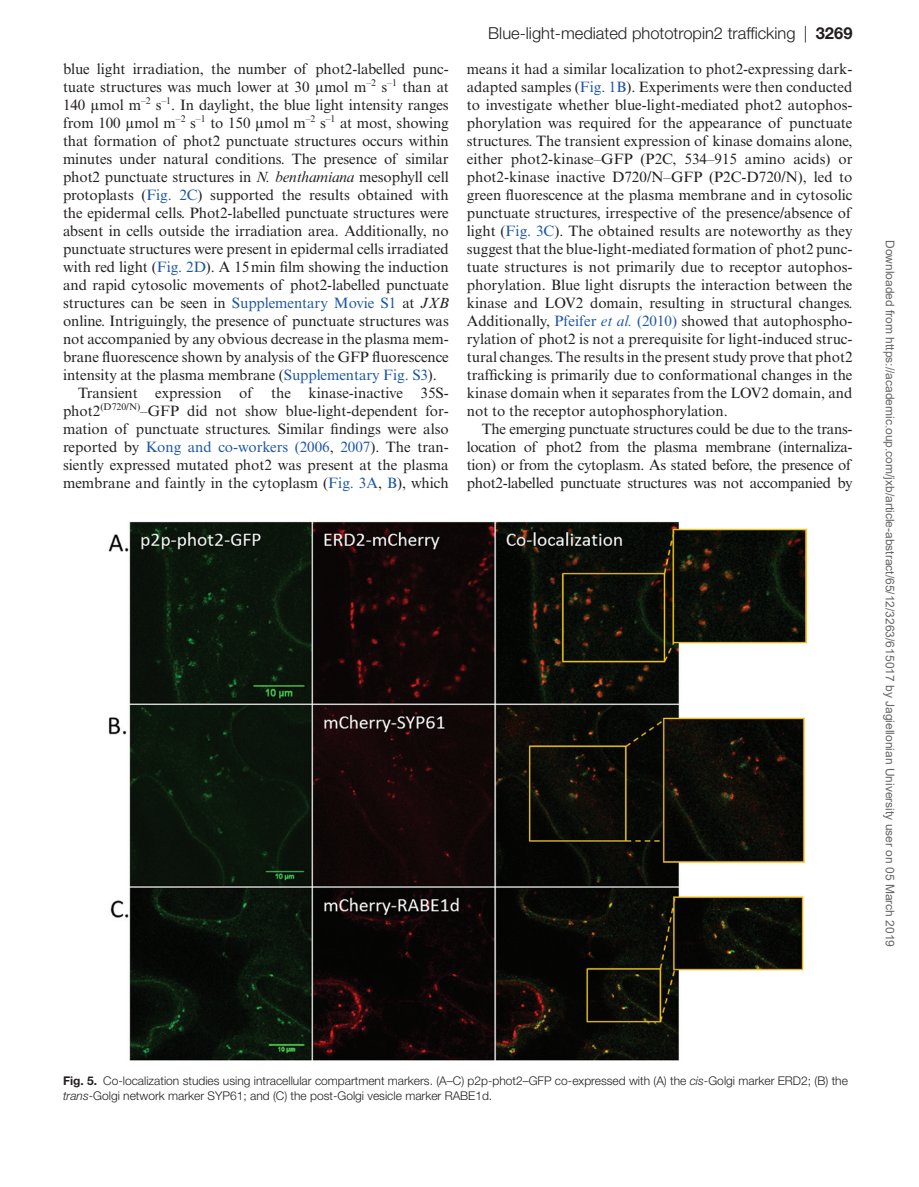
<style>
.page{position:relative;width:919px;height:1187px;background:#fff}
.page>*{position:absolute;margin:0;border:0;box-sizing:border-box;transform-origin:0 0}
.t1{font:300 16.5px "Helvetica Neue LT Std";color:#231f20}
.t2{font:15px/18px "Times New Roman MT Std";letter-spacing:-.005em;color:#231f20;text-align:justify}
.t3{font:300 12px/15px "Helvetica Neue LT Std";color:#231f20}
.t4{font:12px "Arial";color:#666}
.s1{font-family:"Gandhari Unicode"}
.s2{font-style:italic}
.s3{color:#1e56a6}
.s4{font-weight:700}
.s5{font-style:italic;color:#1e56a6}
</style>
<div class="page">
<img style="left:109px;top:521px;width:697px;height:539px">
<p class="t2" style="left:63px;top:60px;width:387px">blue light irradiation, the number of phot2-labelled punc-</p>
<p class="t2" style="left:63px;top:78px;width:387px">tuate structures was much lower at 30 <span class="s1">μ</span>mol m<sup>–2</sup> s<sup>–1</sup> than at</p>
<p class="t2" style="left:63px;top:96px;width:387px">140 <span class="s1">μ</span>mol m<sup>–2</sup> s<sup>–1</sup>. In daylight, the blue light intensity ranges</p>
<p class="t2" style="left:63px;top:114px;width:387px">from 100 <span class="s1">μ</span>mol m<sup>–2</sup> s<sup>–1</sup> to 150 <span class="s1">μ</span>mol m<sup>–2</sup> s<sup>–1</sup> at most, showing</p>
<p class="t2" style="left:63px;top:132px;width:387px">that formation of phot2 punctuate structures occurs within</p>
<p class="t2" style="left:63px;top:150px;width:387px">minutes under natural conditions. The presence of similar</p>
<p class="t2" style="left:63px;top:168px;width:387px">phot2 punctuate structures in <span class="s2">N. benthamiana</span> mesophyll cell</p>
<p class="t2" style="left:63px;top:186px;width:387px">protoplasts (<span class="s3">Fig. 2C</span>) supported the results obtained with</p>
<p class="t2" style="left:63px;top:204px;width:387px">the epidermal cells. Phot2-labelled punctuate structures were</p>
<p class="t2" style="left:63px;top:222px;width:387px">absent in cells outside the irradiation area. Additionally, no</p>
<p class="t2" style="left:63px;top:240px;width:387px">punctuate structures were present in epidermal cells irradiated</p>
<p class="t2" style="left:63px;top:258px;width:387px">with red light (<span class="s3">Fig. 2D</span>). A 15min film showing the induction</p>
<p class="t2" style="left:63px;top:276px;width:387px">and rapid cytosolic movements of phot2-labelled punctuate</p>
<p class="t2" style="left:63px;top:294px;width:387px">structures can be seen in <span class="s3">Supplementary Movie S1</span> at <span class="s2">JXB</span></p>
<p class="t2" style="left:63px;top:312px;width:387px">online. Intriguingly, the presence of punctuate structures was</p>
<p class="t2" style="left:63px;top:330px;width:387px">not accompanied by any obvious decrease in the plasma mem-</p>
<p class="t2" style="left:63px;top:348px;width:387px">brane fluorescence shown by analysis of the GFP fluorescence</p>
<p class="t2" style="left:63px;top:366px;width:375px">intensity at the plasma membrane (<span class="s3">Supplementary Fig. S3</span>).</p>
<p class="t2" style="left:78px;top:384px;width:176px">Transient expression of</p>
<p class="t2" style="left:63px;top:384px;width:387px;text-indent:208px">the kinase-inactive 35S&shy;phot2<sup>(D720/N)</sup>–GFP did not show blue-light-dependent for&shy;mation of punctuate structures. Similar findings were also reported by <span class="s3">Kong and co-workers (2006</span>, <span class="s3">2007</span>). The tran&shy;siently expressed mutated phot2 was present at the plasma membrane and faintly in the cytoplasm (<span class="s3">Fig. 3A</span>, <span class="s3">B</span>), which</p>
<p class="t1" style="left:488px;top:23px;width:365px">Blue-light-mediated phototropin2 trafficking | <span class="s4">3269</span></p>
<p class="t2" style="left:467px;top:60px;width:387px">means it had a similar localization to phot2-expressing dark&shy;adapted samples (<span class="s3">Fig. 1B</span>). Experiments were then conducted to investigate whether blue-light-mediated phot2 autophos&shy;phorylation was required for the appearance of punctuate structures. The transient expression of kinase domains alone, either phot2-kinase–GFP (P2C, 534–915 amino acids) or phot2-kinase inactive D720/N–GFP (P2C-D720/N), led to green fluorescence at the plasma membrane and in cytosolic punctuate structures, irrespective of the presence/absence of light (<span class="s3">Fig. 3C</span>). The obtained results are noteworthy as they suggest that the blue-light-mediated formation of phot2 punc&shy;tuate structures is not primarily due to receptor autophos&shy;phorylation. Blue light disrupts the interaction between the kinase and LOV2 domain, resulting in structural changes.<br>Additionally, <span class="s3">Pfeifer</span> <span class="s5">et al.</span> <span class="s3">(2010)</span> showed that autophospho&shy;rylation of phot2 is not a prerequisite for light-induced struc&shy;tural changes. The results in the present study prove that phot2 trafficking is primarily due to conformational changes in the kinase domain when it separates from the LOV2 domain, and not to the receptor autophosphorylation.</p>
<p class="t2" style="left:467px;top:420px;width:387px;text-indent:15px">The emerging punctuate structures could be due to the trans&shy;location of phot2 from the plasma membrane (internaliza&shy;tion) or from the cytoplasm. As stated before, the presence of phot2-labelled punctuate structures was not accompanied by</p>
<p class="t4" style="left:894px;top:240px;width:708px;rotate:90deg">Downloaded from https://academic.oup.com/jxb/article-abstract/65/12/3263/615017 by Jagiellonian University user on 05 March 2019</p>
<p class="t3" style="left:63px;top:1072px;width:786px"><span class="s4">Fig. 5.</span> Co-localization studies using intracellular compartment markers. (A–C) p2p-phot2–GFP co-expressed with (A) the <span class="s2">cis</span>-Golgi marker ERD2; (B) the <span class="s2">trans</span>-Golgi network marker SYP61; and (C) the post-Golgi vesicle marker RABE1d.</p>
</div>
